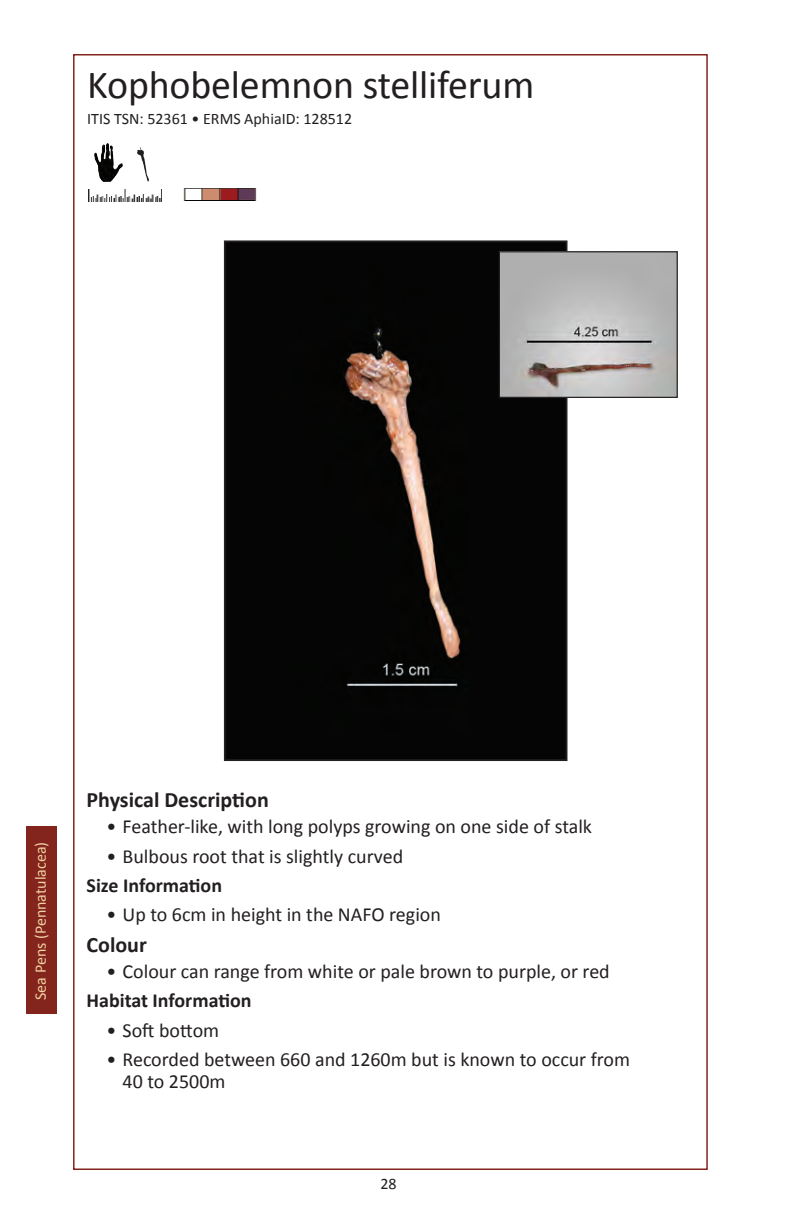
<style>
.page{position:relative;width:792px;height:1224px;background:#fff}
.page>*{position:absolute;margin:0;border:0;box-sizing:border-box;transform-origin:0 0}
.Top_Header{font:40px "Calibri";letter-spacing:-.005em;color:#231f20}
.Description_Header{font:700 22px "Calibri";color:#231f20}
.Body_text_-_descript{font:20px/22px "Calibri";color:#231f20}
.Body_text_-_descript-2{font:700 20px "Calibri";color:#231f20}
.subhead{font:16px "Calibri";color:#231f20}
.t1{font:16px "Calibri";color:#f2d0a5}
</style>
<div class="page">
<div style="left:26px;top:827px;width:31px;height:187px;background:#83251c"></div>
<div style="left:227px;top:243px;width:337px;height:515px;background:#040504"></div>
<div style="left:224px;top:240px;width:343px;height:521px;border:2px solid #231f20"></div>
<img style="left:501px;top:253px;width:175px;height:143px">
<div style="left:499px;top:251px;width:179px;height:147px;border:1px solid #231f20"></div>
<svg style="left:137px;top:147px;width:12px;height:34px"></svg>
<img style="left:89px;top:190px;width:73px;height:12px">
<img style="left:94px;top:143px;width:29px;height:39px">
<img style="left:183px;top:188px;width:74px;height:13px">
<p class="Top_Header" style="left:87px;top:60px;width:449px">Kophobelemnon stelliferum</p>
<p class="subhead" style="left:87px;top:109px;width:266px">ITIS TSN: 52361 • ERMS AphiaID: 128512</p>
<p class="t1" style="left:30px;top:1000px;width:160px;rotate:-90deg">Sea Pens (Pennatulacea)</p>
<p class="Description_Header" style="left:87px;top:786px;width:184px">Physical Description</p>
<p class="Body_text_-_descript" style="left:107px;top:816px;width:487px">• Feather-like, with long polyps growing on one side of stalk</p>
<p class="Body_text_-_descript" style="left:107px;top:845px;width:298px">• Bulbous root that is slightly curved</p>
<p class="Body_text_-_descript-2" style="left:87px;top:872px;width:137px">Size Information</p>
<p class="Body_text_-_descript" style="left:107px;top:903px;width:336px">• Up to 6cm in height in the NAFO region</p>
<p class="Description_Header" style="left:87px;top:931px;width:62px">Colour</p>
<p class="Body_text_-_descript" style="left:107px;top:961px;width:505px">• Colour can range from white or pale brown to purple, or red</p>
<p class="Body_text_-_descript-2" style="left:87px;top:988px;width:167px">Habitat Information</p>
<p class="Body_text_-_descript" style="left:107px;top:1019px;width:114px">• Soft bottom</p>
<p class="Body_text_-_descript" style="left:123px;top:1048px;width:509px;text-indent:-16px">• Recorded between 660 and 1260m but is known to occur from<br>40 to 2500m</p>
<p class="subhead" style="left:380px;top:1174px;width:18px">28</p>
</div>
